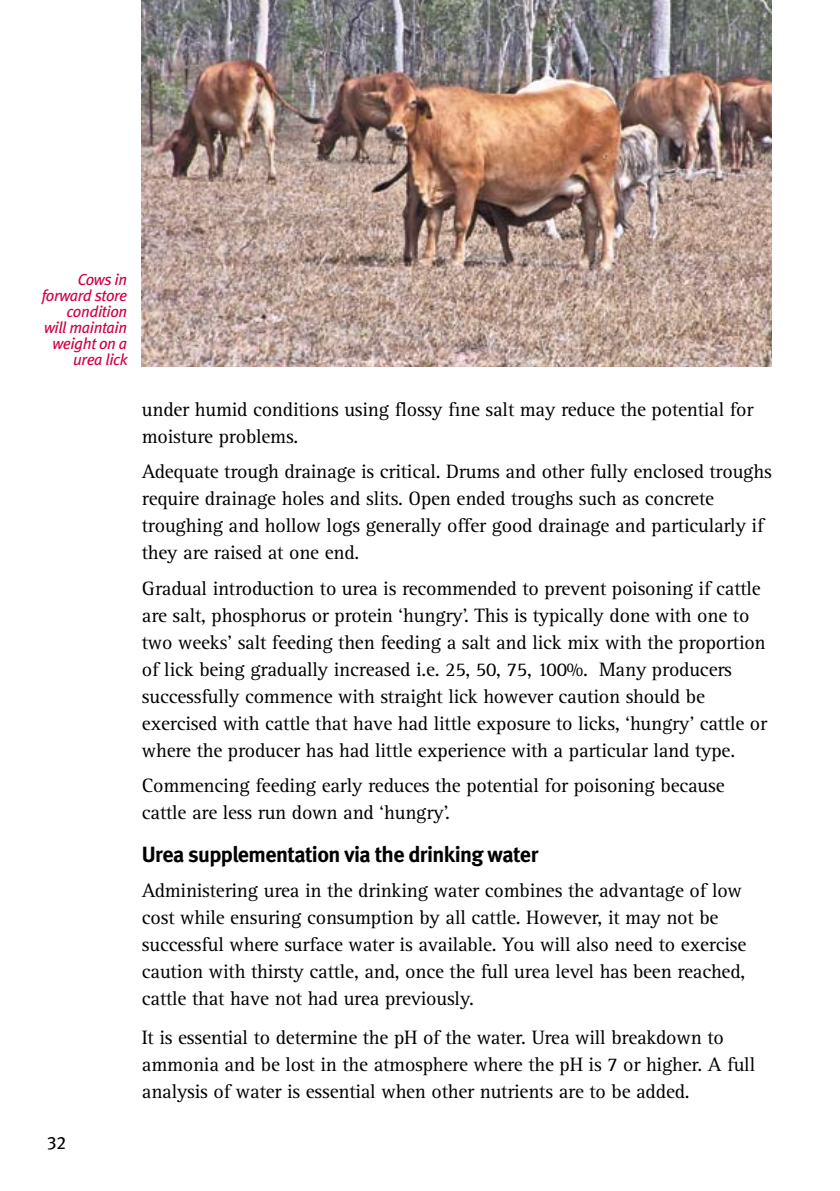
<style>
.page{position:relative;width:840px;height:1191px;background:#fff}
.page>*{position:absolute;margin:0;border:0;box-sizing:border-box;transform-origin:0 0}
.t1{font:700 22px "Meta";letter-spacing:-.03em;color:#000}
.t2{font:20px/27px "Rotis Serif";letter-spacing:-.01em;color:#000}
.t3{font:18px "Meta Book Expert";color:#000}
.t4{font:italic 16px/16px "Meta";letter-spacing:-.02em;color:#d00043;text-align:right}
</style>
<div class="page">
<img style="left:142px;top:0;width:629px;height:366px">
<p class="t4" style="left:42px;top:271px;width:87px">Cows in forward store condition will maintain weight on a urea lick</p>
<p class="t3" style="left:47px;top:1132px;width:20px">32</p>
<p class="t2" style="left:142px;top:396px;width:612px">under humid conditions using flossy fine salt may reduce the potential for moisture problems.</p>
<p class="t2" style="left:142px;top:459px;width:631px">Adequate trough drainage is critical. Drums and other fully enclosed troughs require drainage holes and slits. Open ended troughs such as concrete troughing and hollow logs generally offer good drainage and particularly if they are raised at one end.</p>
<p class="t2" style="left:142px;top:575px;width:626px">Gradual introduction to urea is recommended to prevent poisoning if cattle are salt, phosphorus or protein ‘hungry’. This is typically done with one to two weeks’ salt feeding then feeding a salt and lick mix with the proportion of lick being gradually increased i.e. 25, 50, 75, 100%. Many producers successfully commence with straight lick however caution should be exercised with cattle that have had little exposure to licks, ‘hungry’ cattle or where the producer has had little experience with a particular land type.</p>
<p class="t2" style="left:142px;top:773px;width:584px">Commencing feeding early reduces the potential for poisoning because cattle are less run down and ‘hungry’.</p>
<p class="t1" style="left:142px;top:841px;width:397px">Urea supplementation via the drinking water</p>
<p class="t2" style="left:142px;top:877px;width:605px">Administering urea in the drinking water combines the advantage of low cost while ensuring consumption by all cattle. However, it may not be successful where surface water is available. You will also need to exercise caution with thirsty cattle, and, once the full urea level has been reached, cattle that have not had urea previously.</p>
<p class="t2" style="left:142px;top:1024px;width:614px">It is essential to determine the pH of the water. Urea will breakdown to ammonia and be lost in the atmosphere where the pH is 7 or higher. A full analysis of water is essential when other nutrients are to be added.</p>
</div>
